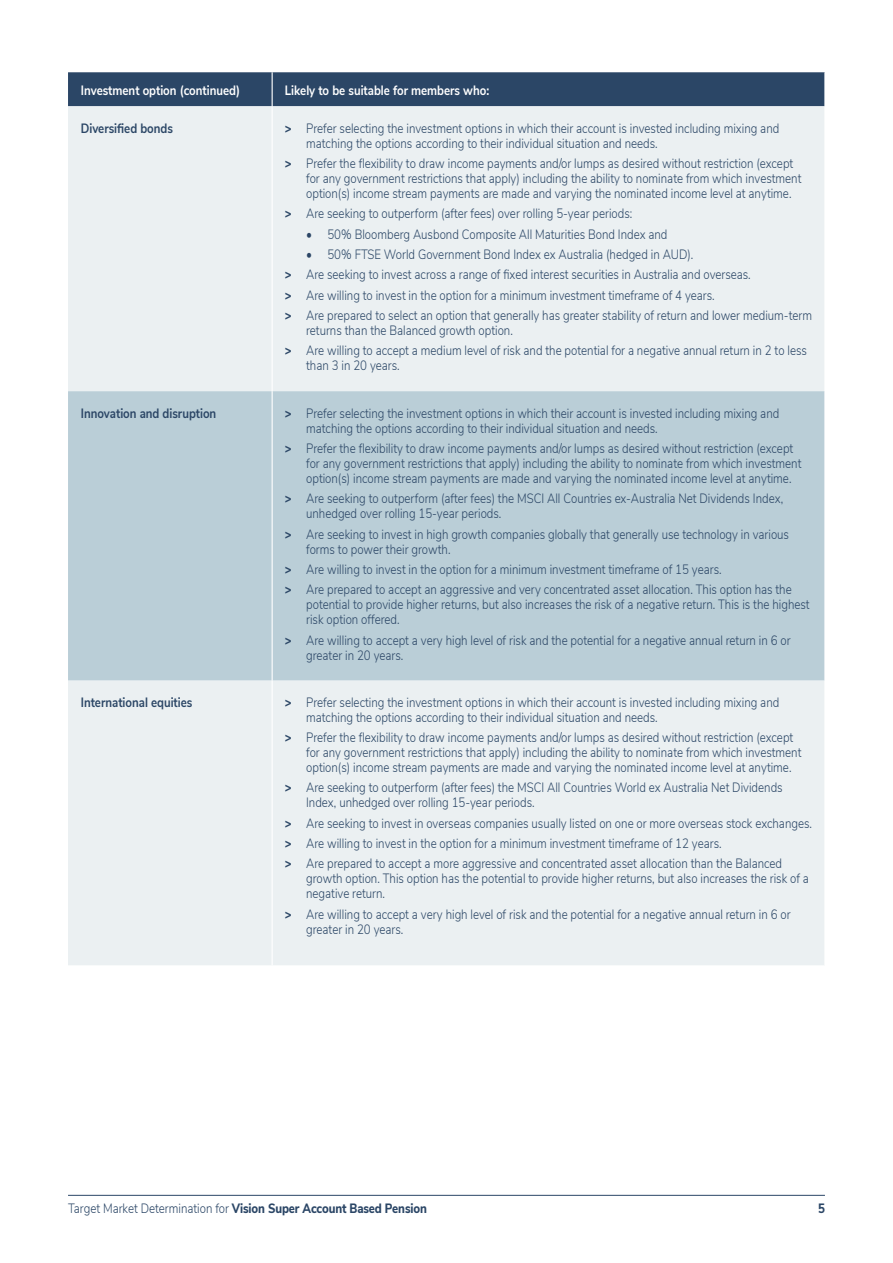
<style>
.page{position:relative;width:893px;height:1263px;background:#fff}
.page>*{position:absolute;margin:0;border:0;box-sizing:border-box;transform-origin:0 0}
.t1{font:300 13.5px/15px "Nunito Sans";color:#2b4666;scale:.85 1}
.Table_-_Sub_heading{font:700 13.5px "Nunito Sans";color:#2b4666;scale:.85 1}
.t2{font:800 13.5px "Nunito Sans";letter-spacing:-.01em;color:#2b4666;scale:.85 1}
.Table_-_Heading{font:700 13.5px "Nunito Sans";color:#fff;scale:.85 1}
.s1{font-weight:800}
.s2{font-weight:300}
</style>
<div class="page">
<hr style="left:68px;top:1195px;width:757px;height:1px;background:#2b4666">
<div style="left:68px;top:72px;width:756px;height:34px;background:#2b4666"></div>
<div style="left:68px;top:106px;width:756px;height:859px;background:#ebf0f2"></div>
<div style="left:68px;top:391px;width:756px;height:289px;background:#baced7"></div>
<hr style="left:272px;top:72px;width:1px;height:34px;background:#fff">
<hr style="left:272px;top:106px;width:1px;height:285px;background:#fff">
<hr style="left:272px;top:391px;width:1px;height:289px;background:#fff">
<hr style="left:272px;top:680px;width:1px;height:285px;background:#fff">
<p class="Table_-_Heading" style="left:81px;top:80px;width:189px">Investment option (continued)</p>
<p class="Table_-_Heading" style="left:285px;top:80px;width:242px">Likely to be suitable for members who:</p>
<p class="Table_-_Sub_heading" style="left:81px;top:118px;width:110px">Diversified bonds</p>
<p class="t1" style="left:306px;top:120px;width:558px;text-indent:-21px"><span class="s1">&gt;</span> Prefer selecting the investment options in which their account is invested including mixing and matching the options according to their individual situation and needs.</p>
<p class="t1" style="left:306px;top:155px;width:584px;text-indent:-21px"><span class="s1">&gt;</span> Prefer the flexibility to draw income payments and/or lumps as desired without restriction (except for any government restrictions that apply) including the ability to nominate from which investment option(s) income stream payments are made and varying the nominated income level at anytime.</p>
<p class="t1" style="left:285px;top:205px;width:410px"><span class="s1">&gt;</span> Are seeking to outperform (after fees) over rolling 5-year periods:</p>
<p class="t1" style="left:306px;top:226px;width:427px"><span class="s1">•</span> 50% Bloomberg Ausbond Composite All Maturities Bond Index and</p>
<p class="t1" style="left:306px;top:246px;width:457px"><span class="s1">•</span> 50% FTSE World Government Bond Index ex Australia (hedged in AUD).</p>
<p class="t1" style="left:285px;top:266px;width:550px"><span class="s1">&gt;</span> Are seeking to invest across a range of fixed interest securities in Australia and overseas.</p>
<p class="t1" style="left:285px;top:287px;width:507px"><span class="s1">&gt;</span> Are willing to invest in the option for a minimum investment timeframe of 4 years.</p>
<p class="t1" style="left:306px;top:307px;width:597px;text-indent:-21px"><span class="s1">&gt;</span> Are prepared to select an option that generally has greater stability of return and lower medium-term returns than the Balanced growth option.</p>
<p class="t1" style="left:306px;top:342px;width:591px;text-indent:-21px"><span class="s1">&gt;</span> Are willing to accept a medium level of risk and the potential for a negative annual return in 2 to less than 3 in 20 years.</p>
<p class="Table_-_Sub_heading" style="left:81px;top:403px;width:161px">Innovation and disruption</p>
<p class="t1" style="left:306px;top:405px;width:558px;text-indent:-21px"><span class="s1">&gt;</span> Prefer selecting the investment options in which their account is invested including mixing and matching the options according to their individual situation and needs.</p>
<p class="t1" style="left:306px;top:440px;width:584px;text-indent:-21px"><span class="s1">&gt;</span> Prefer the flexibility to draw income payments and/or lumps as desired without restriction (except for any government restrictions that apply) including the ability to nominate from which investment option(s) income stream payments are made and varying the nominated income level at anytime.</p>
<p class="t1" style="left:306px;top:490px;width:563px;text-indent:-21px"><span class="s1">&gt;</span> Are seeking to outperform (after fees) the MSCI All Countries ex-Australia Net Dividends Index, unhedged over rolling 15-year periods.</p>
<p class="t1" style="left:306px;top:526px;width:570px;text-indent:-21px"><span class="s1">&gt;</span> Are seeking to invest in high growth companies globally that generally use technology in various forms to power their growth.</p>
<p class="t1" style="left:285px;top:561px;width:515px"><span class="s1">&gt;</span> Are willing to invest in the option for a minimum investment timeframe of 15 years.</p>
<p class="t1" style="left:306px;top:581px;width:594px;text-indent:-21px"><span class="s1">&gt;</span> Are prepared to accept an aggressive and very concentrated asset allocation. This option has the potential to provide higher returns, but also increases the risk of a negative return. This is the highest risk option offered.</p>
<p class="t1" style="left:306px;top:631px;width:572px;text-indent:-21px"><span class="s1">&gt;</span> Are willing to accept a very high level of risk and the potential for a negative annual return in 6 or greater in 20 years.</p>
<p class="Table_-_Sub_heading" style="left:81px;top:692px;width:133px">International equities</p>
<p class="t1" style="left:306px;top:694px;width:558px;text-indent:-21px"><span class="s1">&gt;</span> Prefer selecting the investment options in which their account is invested including mixing and matching the options according to their individual situation and needs.</p>
<p class="t1" style="left:306px;top:729px;width:584px;text-indent:-21px"><span class="s1">&gt;</span> Prefer the flexibility to draw income payments and/or lumps as desired without restriction (except for any government restrictions that apply) including the ability to nominate from which investment option(s) income stream payments are made and varying the nominated income level at anytime.</p>
<p class="t1" style="left:306px;top:779px;width:562px;text-indent:-21px"><span class="s1">&gt;</span> Are seeking to outperform (after fees) the MSCI All Countries World ex Australia Net Dividends<br>Index, unhedged over rolling 15-year periods.</p>
<p class="t1" style="left:285px;top:815px;width:622px"><span class="s1">&gt;</span> Are seeking to invest in overseas companies usually listed on one or more overseas stock exchanges.</p>
<p class="t1" style="left:285px;top:835px;width:515px"><span class="s1">&gt;</span> Are willing to invest in the option for a minimum investment timeframe of 12 years.</p>
<p class="t1" style="left:306px;top:855px;width:593px;text-indent:-21px"><span class="s1">&gt;</span> Are prepared to accept a more aggressive and concentrated asset allocation than the Balanced growth option. This option has the potential to provide higher returns, but also increases the risk of a negative return.</p>
<p class="t1" style="left:306px;top:906px;width:572px;text-indent:-21px"><span class="s1">&gt;</span> Are willing to accept a very high level of risk and the potential for a negative annual return in 6 or greater in 20 years.</p>
<p class="t2" style="left:68px;top:1198px;width:424px"><span class="s2">Target Market Determination for</span> Vision Super Account Based Pension</p>
<p class="t2" style="left:818px;top:1198px;width:10px">5</p>
</div>
